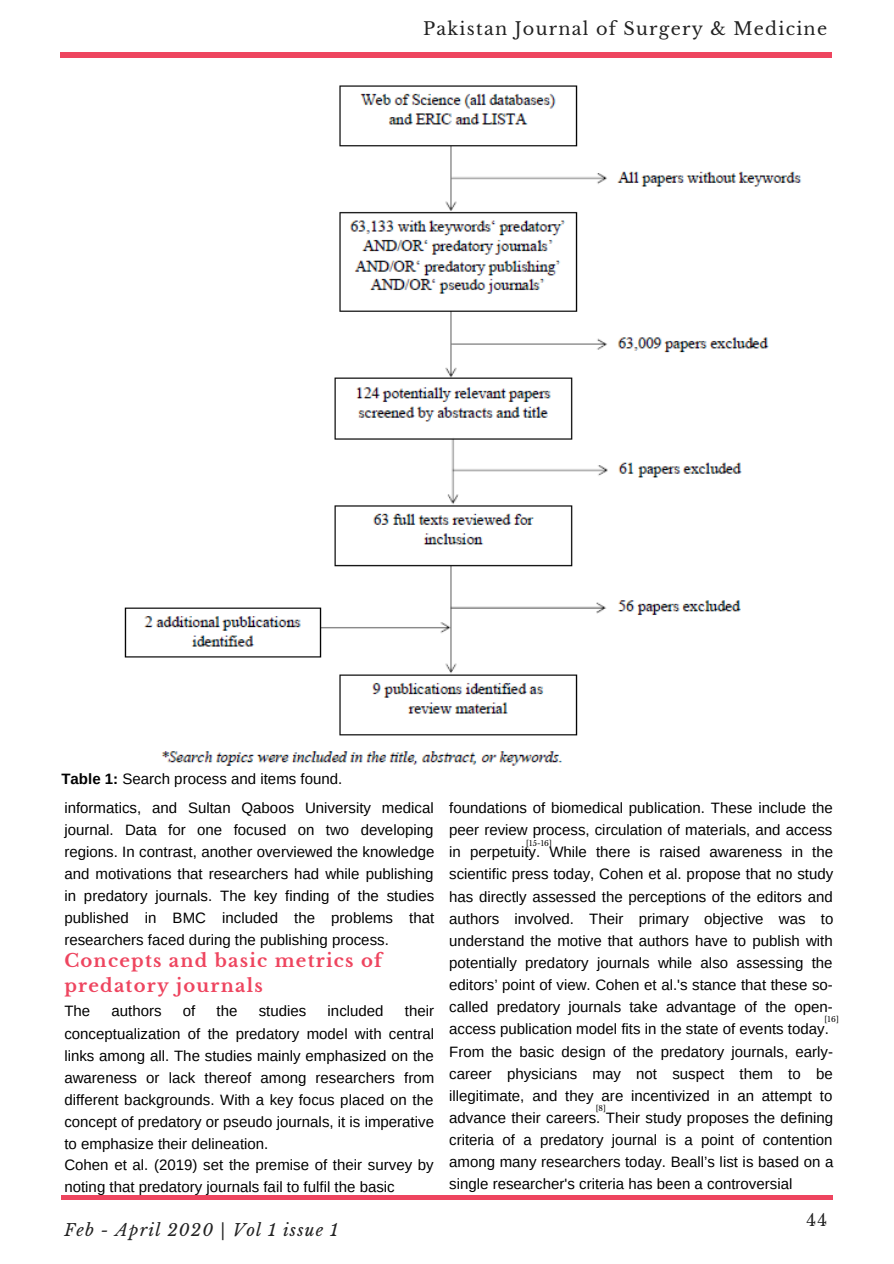
<style>
.page{position:relative;width:894px;height:1264px;background:#fff}
.page>*{position:absolute;margin:0;border:0;box-sizing:border-box;transform-origin:0 0}
.t1{font:700 18px/24.8px "Libre Baskerville";letter-spacing:.07em;color:#ee455f}
.t2{font:17.7px "Libre Baskerville";letter-spacing:.07em;color:#222}
.t3{font:italic 16.5px "Libre Baskerville";letter-spacing:.07em;color:#222}
.t4{font:16.5px "Libre Baskerville";color:#222}
.t5{font:15px/22.2px "Arimo";color:#000}
.t6{font:7.5px "Libre Baskerville";color:#000}
.s1{font-weight:700}
</style>
<div class="page">
<hr style="left:60px;top:53px;width:771px;height:4px;background:#ee455f">
<hr style="left:61px;top:1195px;width:772px;height:4px;background:#ee455f">
<img style="left:124px;top:85px;width:678px;height:681px">
<p class="t2" style="left:423px;top:18px;width:405px">Pakistan Journal of Surgery &amp; Medicine</p>
<p class="t5" style="left:61px;top:763px;width:374px;line-height:29px"><span class="s1">Table 1:</span> Search process and items found.<br>informatics, and Sultan Qaboos University medical</p>
<p class="t5" style="left:64px;top:818px;width:371px;text-align:justify">journal. Data for one focused on two developing regions. In contrast, another overviewed the knowledge and motivations that researchers had while publishing in predatory journals. The key finding of the studies published in BMC included the problems that researchers faced during the publishing process.</p>
<p class="t1" style="left:64px;top:948px;width:319px">Concepts and basic metrics of predatory journals</p>
<p class="t5" style="left:64px;top:1000px;width:27px">The</p>
<p class="t5" style="left:111px;top:1000px;width:52px">authors</p>
<p class="t5" style="left:183px;top:1000px;width:14px">of</p>
<p class="t5" style="left:216px;top:1000px;width:22px">the</p>
<p class="t5" style="left:259px;top:1000px;width:49px">studies</p>
<p class="t5" style="left:327px;top:1000px;width:57px">included</p>
<p class="t5" style="left:64px;top:1000px;width:371px;text-align:justify;text-indent:340px">their conceptualization of the predatory model with central links among all. The studies mainly emphasized on the awareness or lack thereof among researchers from different backgrounds. With a key focus placed on the concept of predatory or pseudo journals, it is imperative to emphasize their delineation.</p>
<p class="t5" style="left:64px;top:1153px;width:371px">Cohen et al. (2019) set the premise of their survey by noting that predatory journals fail to fulfil the basic</p>
<p class="t3" style="left:64px;top:1219px;width:275px">Feb - April 2020 | Vol 1 issue 1</p>
<p class="t5" style="left:449px;top:796px;width:385px">foundations of biomedical publication. These include the peer review process, circulation of materials, and access in perpetuity. While there is raised awareness in the scientific press today, Cohen et al. propose that no study has directly assessed the perceptions of the editors and authors involved. Their primary objective was to understand the motive that authors have to publish with potentially predatory journals while also assessing the editors’ point of view. Cohen et al.'s stance that these so&shy;called predatory journals take advantage of the open&shy;access publication model fits in the state of events today.<br>From the basic design of the predatory journals, early&shy;career physicians may not suspect them to be illegitimate, and they are incentivized in an attempt to advance their careers. Their study proposes the defining criteria of a predatory journal is a point of contention among many researchers today. Beall’s list is based on a single researcher's criteria has been a controversial</p>
<p class="t6" style="left:526px;top:839px;width:27px">[15-16]</p>
<p class="t6" style="left:824px;top:1014px;width:16px">[16]</p>
<p class="t6" style="left:595px;top:1104px;width:12px">[8]</p>
<p class="t4" style="left:806px;top:1210px;width:22px">44</p>
</div>
